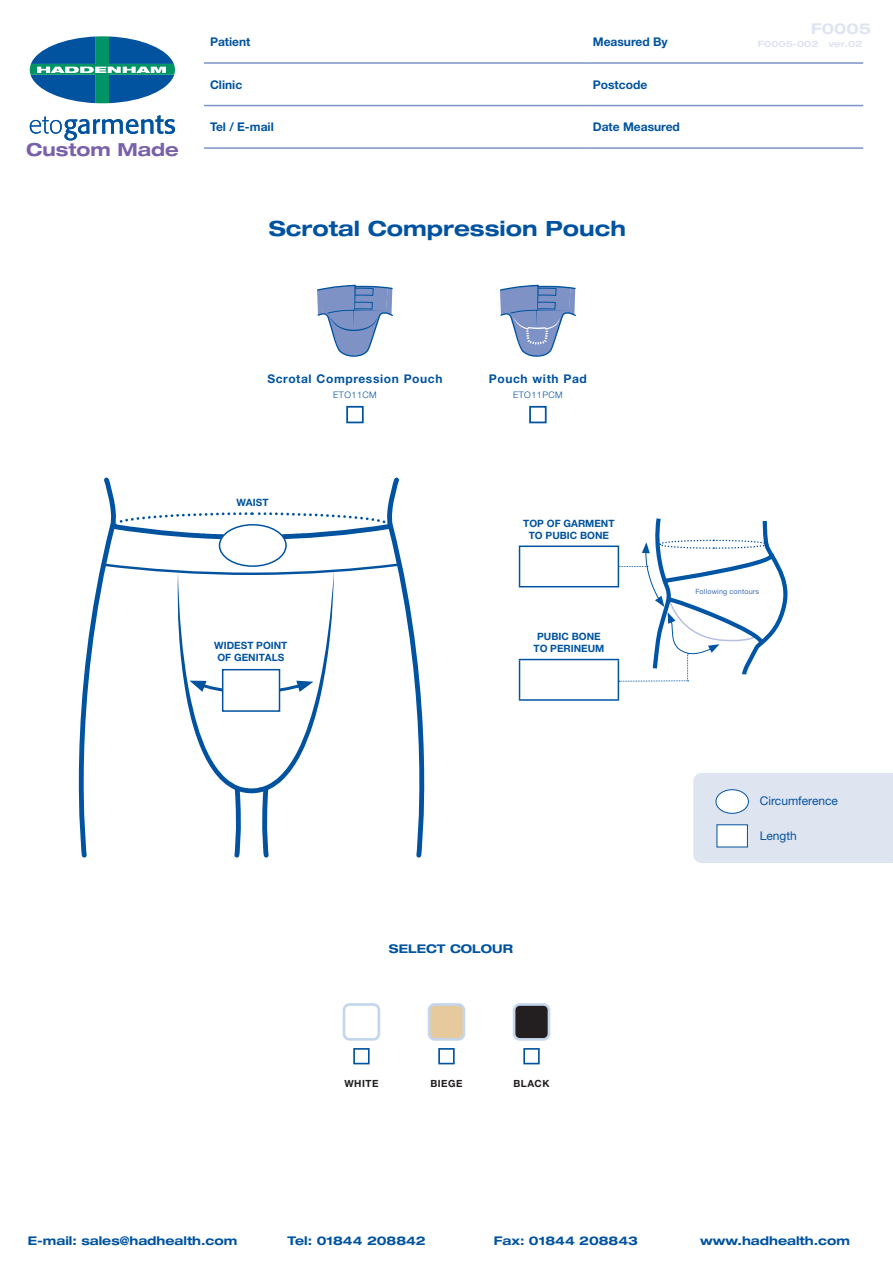
<style>
.page{position:relative;width:893px;height:1263px;background:#fff}
.page>*{position:absolute;margin:0;border:0;box-sizing:border-box;transform-origin:0 0}
.t1{font:700 expanded 21px "Helvetica Neue LT Std";color:#0153a0}
.t2{font:700 expanded 18px "Helvetica Neue LT Std";color:#7960aa}
.t3{font:700 expanded 15px "Helvetica Neue LT Pro";color:#dfe4f1}
.t4{font:700 expanded 12px "Helvetica Neue LT Pro";color:#0153a0}
.Body_text{font:700 12px "Helvetica Neue LT Std";color:#0153a0}
.Body_text-2{font:700 12px "Helvetica Neue LT Std";letter-spacing:.05em;color:#0153a0}
.t5{font:12px "Helvetica Neue LT Std";color:#0153a0}
.t6{font:700 expanded 12px "Helvetica Neue LT Std";color:#0153a0}
.t7{font:700 10.05px/12.1px "Helvetica Neue LT Pro";color:#0153a0;text-align:center}
.Body_text-3{font:700 9.9px "Helvetica Neue LT Std";letter-spacing:.05em;color:#231f20}
.Body_text-4{font:300 9px "Helvetica Neue LT Std";letter-spacing:.05em;color:#0153a0}
.t8{font:700 expanded 8.85px "Helvetica Neue LT Pro";color:#dfe4f1}
.t9{font:7.2px "Helvetica Neue LT Std";letter-spacing:.02em;color:#3d6bb3}
</style>
<div class="page">
<hr style="left:204px;top:62px;width:383px;height:2px;background:#7e92c6">
<hr style="left:204px;top:105px;width:383px;height:1px;background:#7e92c6">
<hr style="left:204px;top:147px;width:383px;height:2px;background:#7e92c6">
<hr style="left:587px;top:62px;width:276px;height:2px;background:#7e92c6">
<hr style="left:587px;top:105px;width:276px;height:1px;background:#7e92c6">
<hr style="left:587px;top:147px;width:276px;height:2px;background:#7e92c6">
<svg style="left:317px;top:285px;width:76px;height:72px"></svg>
<svg style="left:500px;top:285px;width:76px;height:72px"></svg>
<div style="left:346px;top:406px;width:18px;height:17px;background:#fff;border:2px solid #0153a0"></div>
<div style="left:529px;top:406px;width:18px;height:17px;background:#fff;border:2px solid #0153a0"></div>
<div style="left:343px;top:1003px;width:37px;height:38px;border:3px solid #c4d6ec;border-radius:6px"></div>
<div style="left:353px;top:1048px;width:17px;height:16px;background:#fff;border:2px solid #0153a0"></div>
<div style="left:429px;top:1004px;width:35px;height:35px;background:#e6c99d;border-radius:6px"></div>
<div style="left:428px;top:1003px;width:37px;height:38px;border:3px solid #c4d6ec;border-radius:6px"></div>
<div style="left:438px;top:1048px;width:17px;height:16px;background:#fff;border:2px solid #0153a0"></div>
<div style="left:514px;top:1004px;width:35px;height:35px;background:#231f20;border-radius:6px"></div>
<div style="left:513px;top:1003px;width:37px;height:38px;border:3px solid #c4d6ec;border-radius:6px"></div>
<div style="left:523px;top:1048px;width:17px;height:16px;background:#fff;border:2px solid #0153a0"></div>
<svg style="left:30px;top:36px;width:145px;height:67px"></svg>
<svg style="left:30px;top:115px;width:145px;height:25px"></svg>
<div style="left:693px;top:773px;width:200px;height:90px;background:#dfe4f1"></div>
<div style="left:716px;top:790px;width:32px;height:23px;background:#fff;border-radius:50%"></div>
<div style="left:715px;top:789px;width:34px;height:25px;border:1px solid #0153a0;border-radius:50%"></div>
<div style="left:717px;top:824px;width:31px;height:23px;background:#fff"></div>
<svg style="left:78px;top:477px;width:347px;height:381px"></svg>
<div style="left:222px;top:669px;width:58px;height:43px;background:#fff;border:2px solid #0153a0"></div>
<hr style="left:519px;top:545px;width:100px;height:2px;background:#0153a0">
<hr style="left:519px;top:547px;width:1px;height:39px;background:#0153a0">
<hr style="left:519px;top:586px;width:100px;height:1px;background:#0153a0">
<hr style="left:519px;top:659px;width:100px;height:1px;background:#0153a0">
<hr style="left:519px;top:660px;width:1px;height:39px;background:#0153a0">
<hr style="left:618px;top:660px;width:1px;height:39px;background:#0153a0">
<hr style="left:519px;top:699px;width:100px;height:2px;background:#0153a0">
<svg style="left:546px;top:518px;width:242px;height:164px"></svg>
<p class="t2" style="left:26px;top:139px;width:154px">Custom Made</p>
<p class="Body_text" style="left:210px;top:34px;width:42px">Patient</p>
<p class="Body_text" style="left:593px;top:34px;width:76px">Measured By</p>
<p class="Body_text" style="left:210px;top:77px;width:34px">Clinic</p>
<p class="Body_text" style="left:593px;top:77px;width:56px">Postcode</p>
<p class="Body_text" style="left:210px;top:119px;width:65px">Tel / E-mail</p>
<p class="Body_text" style="left:593px;top:119px;width:89px">Date Measured</p>
<p class="t1" style="left:269px;top:215px;width:359px">Scrotal Compression Pouch</p>
<p class="t3" style="left:811px;top:19px;width:61px">F0005</p>
<p class="t8" style="left:758px;top:38px;width:106px">F0005-002 ver.02</p>
<p class="Body_text-2" style="left:267px;top:371px;width:177px">Scrotal Compression Pouch</p>
<p class="Body_text-4" style="left:333px;top:389px;width:45px">ETO11CM</p>
<p class="t7" style="left:236px;top:496px;width:34px">WAIST</p>
<p class="t7" style="left:214px;top:639px;width:75px">WIDEST POINT<br>OF GENITALS</p>
<p class="Body_text-2" style="left:489px;top:371px;width:100px">Pouch with Pad</p>
<p class="Body_text-4" style="left:513px;top:389px;width:51px">ETO11PCM</p>
<p class="t7" style="left:523px;top:517px;width:93px">TOP OF GARMENT</p>
<p class="t7" style="left:529px;top:529px;width:82px">TO PUBIC BONE</p>
<p class="t7" style="left:537px;top:630px;width:65px">PUBIC BONE</p>
<p class="t7" style="left:533px;top:642px;width:72px">TO PERINEUM</p>
<p class="t9" style="left:695px;top:587px;width:65px">Following contours</p>
<p class="t6" style="left:389px;top:941px;width:125px">SELECT COLOUR</p>
<p class="Body_text-3" style="left:344px;top:1078px;width:35px">WHITE</p>
<p class="Body_text-3" style="left:430px;top:1078px;width:34px">BIEGE</p>
<p class="Body_text-3" style="left:513px;top:1078px;width:38px">BLACK</p>
<p class="t5" style="left:760px;top:793px;width:80px">Circumference</p>
<p class="t5" style="left:760px;top:828px;width:39px">Length</p>
<p class="t4" style="left:28px;top:1233px;width:211px">E-mail: sales@hadhealth.com</p>
<p class="t4" style="left:288px;top:1233px;width:140px">Tel: 01844 208842</p>
<p class="t4" style="left:494px;top:1233px;width:146px">Fax: 01844 208843</p>
<p class="t4" style="left:700px;top:1233px;width:151px">www.hadhealth.com</p>
</div>
